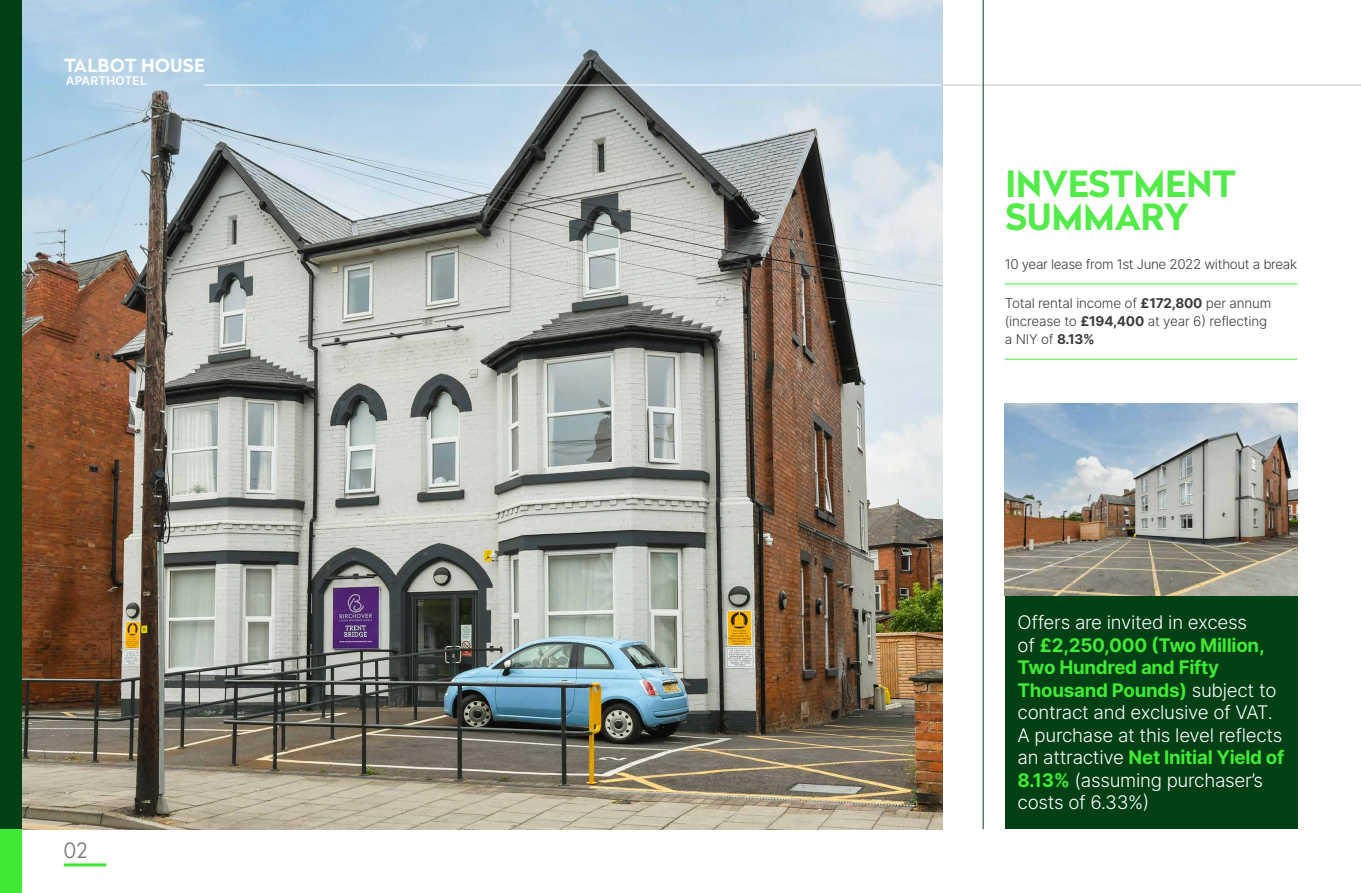
<style>
.page{position:relative;width:1361px;height:893px;background:#fff}
.page>*{position:absolute;margin:0;border:0;box-sizing:border-box;transform-origin:0 0}
.t1{font:700 36px/33px "Radikal";letter-spacing:-.01em;color:#52eb49}
.t2{font:300 21px "Radikal";color:#7b7c7d}
.t3{font:300 18.75px/22.5px "Inter";letter-spacing:-.015em;color:#fff}
.t4{font:700 18px "Radikal";letter-spacing:.02em;color:#fff}
.t5{font:300 13.5px/18px "Inter";letter-spacing:-.015em;color:#3c3c3b}
.t6{font:600 12px "Inter";letter-spacing:.01em;color:#fff}
.s1{font-weight:700}
.s2{font-weight:700;color:#3fe935}
</style>
<div class="page">
<img style="left:21px;top:0;width:921px;height:829px">
<hr style="left:942px;top:85px;width:419px;height:1px;background:#c6c4c6">
<hr style="left:204px;top:85px;width:738px;height:1px;background:#fff">
<hr style="left:1005px;top:284px;width:292px;height:1px;background:#3fe935">
<hr style="left:1005px;top:359px;width:292px;height:1px;background:#3fe935">
<div style="left:0;top:0;width:21px;height:893px;background:#004014"></div>
<div style="left:0;top:829px;width:21px;height:64px;background:#3fe935"></div>
<hr style="left:983px;top:0;width:1px;height:829px;background:#004014">
<div style="left:1005px;top:595px;width:292px;height:234px;background:#004014"></div>
<hr style="left:64px;top:863px;width:42px;height:3px;background:#3fe935">
<img style="left:1005px;top:404px;width:292px;height:191px">
<p class="t4" style="left:64px;top:52px;width:142px">TALBOT HOUSE</p>
<p class="t6" style="left:66px;top:72px;width:82px">APARTHOTEL</p>
<p class="t2" style="left:64px;top:836px;width:25px">02</p>
<h1 class="t1" style="left:1005px;top:166px;width:232px">INVESTMENT<br>SUMMARY</h1>
<p class="t5" style="left:1005px;top:255px;width:294px">10 year lease from 1st June 2022 without a break</p>
<p class="t5" style="left:1005px;top:294px;width:268px">Total rental income of <span class="s1">£172,800</span> per annum (increase to <span class="s1">£194,400</span> at year 6) reflecting a NIY of <span class="s1">8.13%</span></p>
<p class="t3" style="left:1017px;top:611px;width:268px">Offers are invited in excess<br>of <span class="s2">£2,250,000 (Two Million,<br>Two Hundred and Fifty<br>Thousand Pounds)</span> subject to contract and exclusive of VAT.<br>A purchase at this level reflects an attractive <span class="s2">Net Initial Yield of<br>8.13%</span> (assuming purchaser’s costs of 6.33%)</p>
</div>
